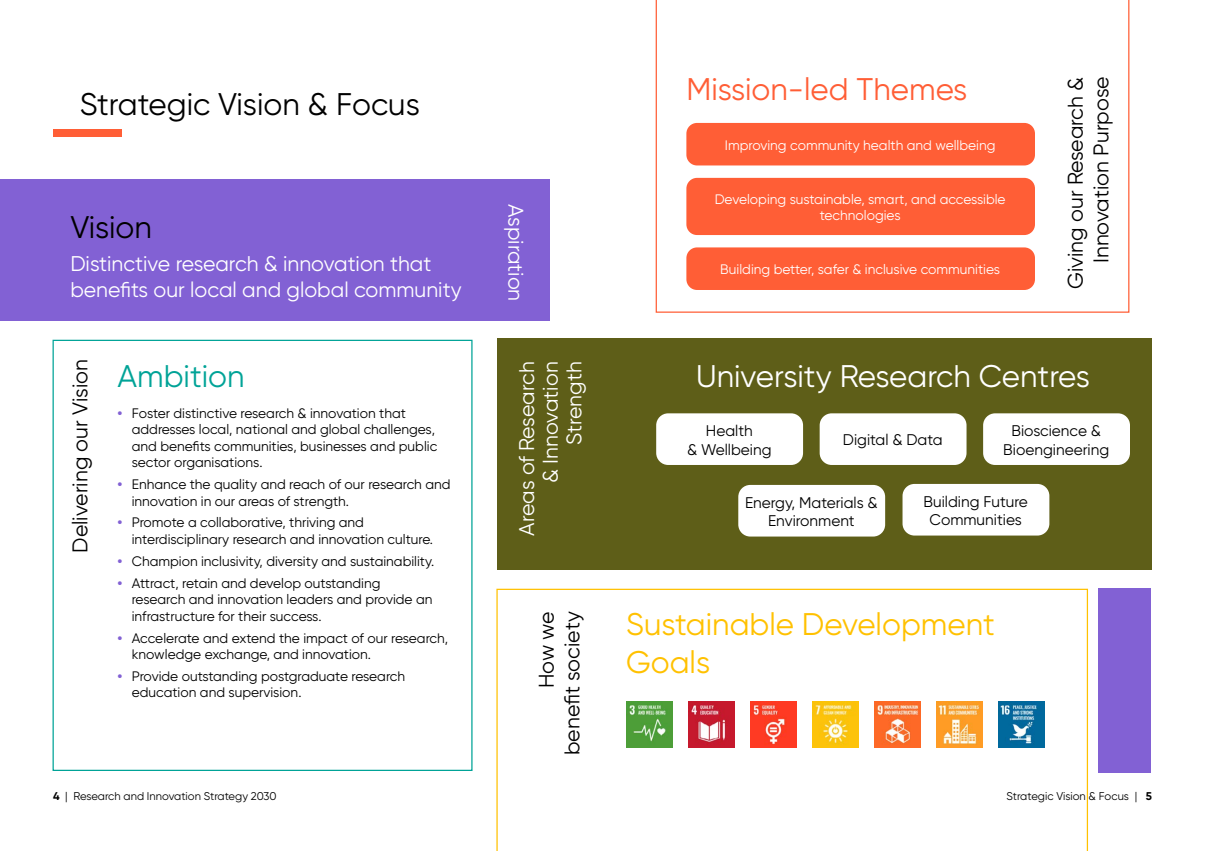
<style>
.page{position:relative;width:1205px;height:851px;background:#fff}
.page>*{position:absolute;margin:0;border:0;box-sizing:border-box;transform-origin:0 0}
.t1{font:31.25px "Gilroy";color:#000}
.t2{font:31.25px/37.5px "Gilroy";color:#ffc100}
.t3{font:31.25px "Gilroy";color:#fff}
.t4{font:31.25px "Gilroy";color:#ff5e36}
.t5{font:31.25px "Gilroy";color:#00a397}
.t6{font:21.25px/23.8px "Gilroy";color:#fff}
.t7{font:21.25px/25.5px "Gilroy";color:#000;text-align:right}
.t8{font:15.5px/18.5px "Gilroy";color:#000;text-align:center}
.t9{font:13.75px/16.5px "Gilroy";color:#000}
.t10{font:13.75px/16.5px "Gilroy";color:#fff;text-align:center}
.t11{font:11.25px "Gilroy";color:#000}
.s1{font-weight:700;color:#8261d4}
.s2{font-weight:700}
</style>
<div class="page">
<div style="left:53px;top:129px;width:69px;height:8px;background:#ff5e36"></div>
<div style="left:497px;top:338px;width:654px;height:231px;background:#5e5e18"></div>
<div style="left:0;top:180px;width:549px;height:141px;background:#8261d4"></div>
<svg style="left:496px;top:588px;width:592px;height:262px"></svg>
<svg style="left:656px;top:0;width:473px;height:313px"></svg>
<div style="left:686px;top:123px;width:349px;height:42px;background:#ff5e36;border-radius:11px"></div>
<div style="left:686px;top:178px;width:349px;height:57px;background:#ff5e36;border-radius:11px"></div>
<div style="left:686px;top:247px;width:349px;height:43px;background:#ff5e36;border-radius:11px"></div>
<img style="left:626px;top:701px;width:46px;height:46px">
<img style="left:688px;top:701px;width:46px;height:46px">
<img style="left:750px;top:701px;width:46px;height:46px">
<img style="left:812px;top:701px;width:46px;height:46px">
<img style="left:874px;top:701px;width:46px;height:46px">
<img style="left:936px;top:701px;width:46px;height:46px">
<img style="left:998px;top:701px;width:46px;height:46px">
<div style="left:738px;top:485px;width:147px;height:51px;background:#fff;border-radius:12px"></div>
<div style="left:656px;top:413px;width:147px;height:52px;background:#fff;border-radius:12px"></div>
<div style="left:902px;top:484px;width:147px;height:51px;background:#fff;border-radius:12px"></div>
<div style="left:819px;top:413px;width:147px;height:52px;background:#fff;border-radius:12px"></div>
<div style="left:983px;top:413px;width:147px;height:52px;background:#fff;border-radius:12px"></div>
<div style="left:1098px;top:588px;width:53px;height:184px;background:#8261d4"></div>
<h1 class="t1" style="left:80px;top:85px;width:342px">Strategic Vision &amp; Focus</h1>
<h1 class="t1" style="left:70px;top:208px;width:83px">Vision</h1>
<h2 class="t6" style="left:70px;top:250px;width:393px;line-height:25.5px">Distinctive research &amp; innovation that benefits our local and global community</h2>
<h2 class="t7" style="left:67px;top:552px;width:195px;rotate:-90deg">Delivering our Vision</h2>
<h1 class="t5" style="left:118px;top:357px;width:129px">Ambition</h1>
<p class="t9" style="left:132px;top:404px;width:307px;text-indent:-14px"><span class="s1">•</span> Foster distinctive research &amp; innovation that addresses local, national and global challenges, and benefits communities, businesses and public sector organisations.</p>
<p class="t9" style="left:132px;top:476px;width:320px;text-indent:-14px"><span class="s1">•</span> Enhance the quality and reach of our research and innovation in our areas of strength.</p>
<p class="t9" style="left:132px;top:514px;width:303px;text-indent:-14px"><span class="s1">•</span> Promote a collaborative, thriving and interdisciplinary research and innovation culture.</p>
<p class="t9" style="left:118px;top:552px;width:318px"><span class="s1">•</span> Champion inclusivity, diversity and sustainability.</p>
<p class="t9" style="left:132px;top:574px;width:302px;text-indent:-14px"><span class="s1">•</span> Attract, retain and develop outstanding research and innovation leaders and provide an infrastructure for their success.</p>
<p class="t9" style="left:132px;top:629px;width:318px;text-indent:-14px"><span class="s1">•</span> Accelerate and extend the impact of our research, knowledge exchange, and innovation.</p>
<p class="t9" style="left:132px;top:667px;width:275px;text-indent:-14px"><span class="s1">•</span> Provide outstanding postgraduate research education and supervision.</p>
<h2 class="t6" style="left:528px;top:204px;width:99px;rotate:90deg">Aspiration</h2>
<h2 class="t6" style="left:514px;top:535px;width:175px;text-align:right;rotate:-90deg">Areas of Research &amp; Innovation<br>Strength</h2>
<h2 class="t7" style="left:533px;top:755px;width:145px;rotate:-90deg">How we benefit society</h2>
<h1 class="t4" style="left:686px;top:70px;width:283px">Mission-led Themes</h1>
<p class="t10" style="left:725px;top:136px;width:272px">Improving community health and wellbeing</p>
<p class="t10" style="left:715px;top:190px;width:292px">Developing sustainable, smart, and accessible technologies</p>
<p class="t10" style="left:720px;top:261px;width:281px">Building better, safer &amp; inclusive communities</p>
<h2 class="t7" style="left:1062px;top:289px;width:214px;rotate:-90deg">Giving our Research &amp;<br>Innovation Purpose</h2>
<h1 class="t3" style="left:696px;top:357px;width:395px">University Research Centres</h1>
<p class="t8" style="left:687px;top:421px;width:86px">Health<br>&amp; Wellbeing</p>
<p class="t8" style="left:843px;top:430px;width:101px">Digital &amp; Data</p>
<p class="t8" style="left:1003px;top:421px;width:107px">Bioscience &amp;<br>Bioengineering</p>
<p class="t8" style="left:745px;top:492px;width:134px">Energy, Materials &amp;<br>Environment</p>
<p class="t8" style="left:923px;top:491px;width:106px">Building Future<br>Communities</p>
<h1 class="t2" style="left:626px;top:605px;width:370px">Sustainable Development<br>Goals</h1>
<p class="t11" style="left:53px;top:788px;width:225px"><span class="s2">4</span> | Research and Innovation Strategy 2030</p>
<p class="t11" style="left:1006px;top:788px;width:147px">Strategic Vision &amp; Focus | <span class="s2">5</span></p>
</div>
